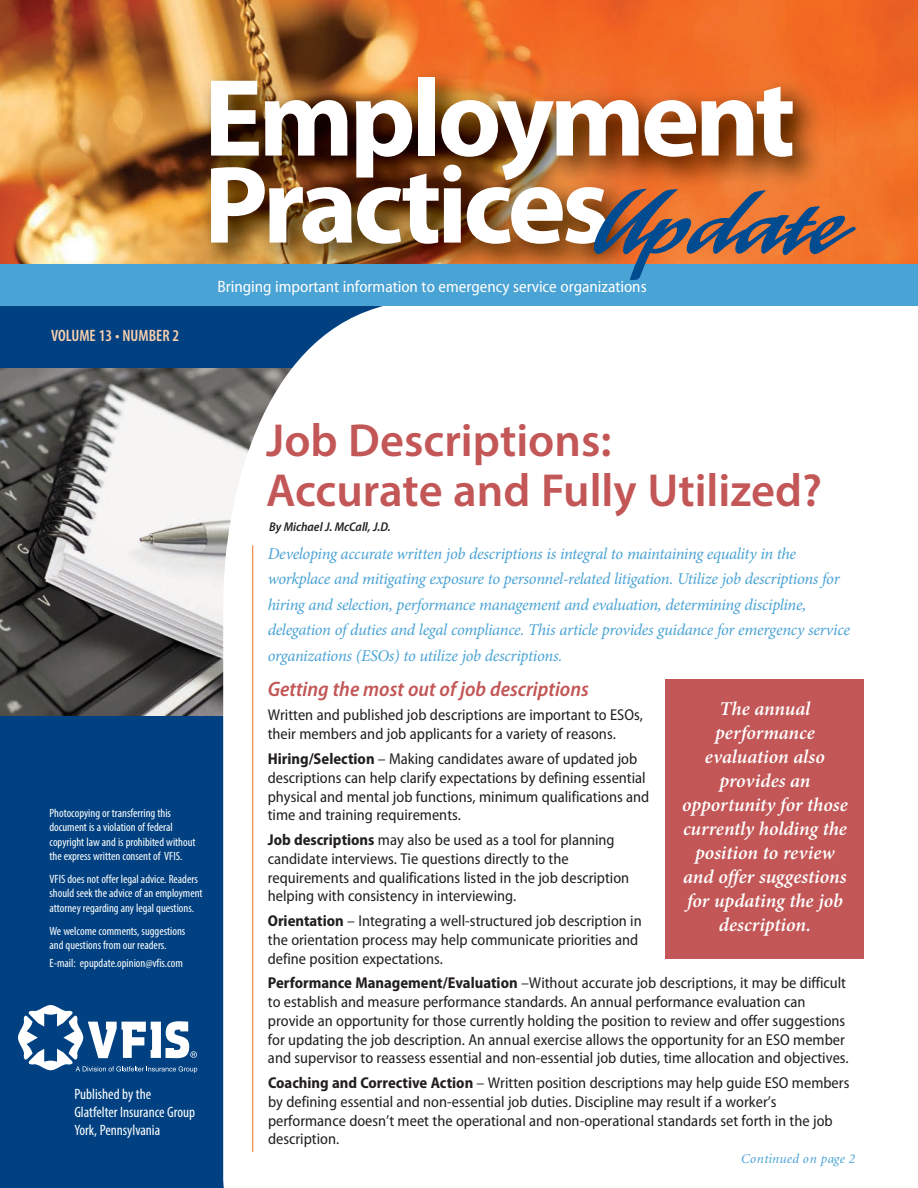
<style>
.page{position:relative;width:918px;height:1188px;background:#fff}
.page>*{position:absolute;margin:0;border:0;box-sizing:border-box;transform-origin:0 0}
.t1{font:600 46.5px/49.5px "Myriad Pro";color:#c35656}
.t2{font:italic 600 semi-condensed 21px "Myriad Pro";color:#c35656}
.t3{font:italic 600 19.5px/24px "Minion Pro";letter-spacing:-.005em;color:#fff;text-align:center}
.t4{font:italic 16.5px/25.5px "Minion Pro";letter-spacing:-.025em;color:#4aa3d5}
.t5{font:semi-condensed 16.5px "Myriad Pro";color:#fff}
.t6{font:600 condensed 16.5px "Myriad Pro";color:#fad0ae}
.t7{font:semi-condensed 15.75px/18.8px "Myriad Pro";color:#231f20}
.t8{font:condensed 15px/18px "Myriad Pro";color:#fff}
.t9{font:italic 13.5px "Minion";letter-spacing:.02em;color:#4aa3d5}
.t10{font:italic 600 semi-condensed 12.75px "Myriad Pro";color:#231f20}
.t11{font:condensed 12px/14.2px "Myriad Pro";color:#fff}
.s1{font-weight:700}
</style>
<div class="page">
<div style="left:0;top:267px;width:918px;height:921px;background:#014181"></div>
<img style="left:0;top:368px;width:223px;height:348px">
<div style="left:223px;top:306px;width:695px;height:882px;background:#fff"></div>
<img style="left:0;top:0;width:918px;height:264px">
<img style="left:183px;top:42px;width:652px;height:222px">
<div style="left:418px;top:77px;width:17px;height:79px;background:#fff"></div>
<svg style="left:18px;top:1005px;width:179px;height:68px"></svg>
<div style="left:0;top:264px;width:918px;height:42px;background:#4aa3d5"></div>
<img style="left:211px;top:81px;width:645px;height:199px">
<hr style="left:253px;top:545px;width:1px;height:607px;background:#eb741f">
<div style="left:666px;top:679px;width:198px;height:279px;background:#c35656"></div>
<p class="t6" style="left:51px;top:330px;width:130px">VOLUME 13 • NUMBER 2</p>
<p class="t5" style="left:218px;top:280px;width:431px">Bringing important information to emergency service organizations</p>
<p class="t11" style="left:50px;top:807px;width:148px">Photocopying or transferring this document is a violation of federal copyright law and is prohibited without the express written consent of VFIS.</p>
<p class="t11" style="left:50px;top:873px;width:155px">VFIS does not offer legal advice. Readers should seek the advice of an employment attorney regarding any legal questions.</p>
<p class="t11" style="left:50px;top:925px;width:137px">We welcome comments, suggestions and questions from our readers.</p>
<p class="t11" style="left:50px;top:957px;width:135px">E-mail: epupdate.opinion@vfis.com</p>
<p class="t8" style="left:74px;top:1086px;width:122px">Published by the<br>Glatfelter Insurance Group<br>York, Pennsylvania</p>
<h1 class="t1" style="left:266px;top:420px;width:557px">Job Descriptions:<br>Accurate and Fully Utilized?</h1>
<p class="t10" style="left:269px;top:522px;width:123px">By Michael J. McCall, J.D.</p>
<p class="t4" style="left:268px;top:542px;width:584px">Developing accurate written job descriptions is integral to maintaining equality in the workplace and mitigating exposure to personnel-related litigation. Utilize job descriptions for hiring and selection, performance management and evaluation, determining discipline, delegation of duties and legal compliance. This article provides guidance for emergency service organizations (ESOs) to utilize job descriptions.</p>
<h2 class="t2" style="left:268px;top:681px;width:323px">Getting the most out of job descriptions</h2>
<p class="t7" style="left:268px;top:707px;width:377px">Written and published job descriptions are important to ESOs, their members and job applicants for a variety of reasons.</p>
<p class="t7" style="left:268px;top:751px;width:383px"><span class="s1">Hiring/Selection</span> – Making candidates aware of updated job descriptions can help clarify expectations by defining essential physical and mental job functions, minimum qualifications and time and training requirements.</p>
<p class="t7" style="left:268px;top:832px;width:363px"><span class="s1">Job descriptions</span> may also be used as a tool for planning candidate interviews. Tie questions directly to the requirements and qualifications listed in the job description helping with consistency in interviewing.</p>
<p class="t7" style="left:268px;top:913px;width:375px"><span class="s1">Orientation</span> – Integrating a well-structured job description in the orientation process may help communicate priorities and define position expectations.</p>
<p class="t7" style="left:268px;top:975px;width:582px"><span class="s1">Performance Management/Evaluation</span> –Without accurate job descriptions, it may be difficult to establish and measure performance standards. An annual performance evaluation can provide an opportunity for those currently holding the position to review and offer suggestions for updating the job description. An annual exercise allows the opportunity for an ESO member and supervisor to reassess essential and non-essential job duties, time allocation and objectives.</p>
<p class="t7" style="left:268px;top:1075px;width:583px"><span class="s1">Coaching and Corrective Action</span> – Written position descriptions may help guide ESO members by defining essential and non-essential job duties. Discipline may result if a worker’s performance doesn’t meet the operational and non-operational standards set forth in the job description.</p>
<p class="t3" style="left:682px;top:699px;width:167px">The annual performance evaluation also provides an opportunity for those currently holding the position to review and offer suggestions for updating the job description.</p>
<p class="t9" style="left:741px;top:1152px;width:116px">Continued on page 2</p>
</div>
